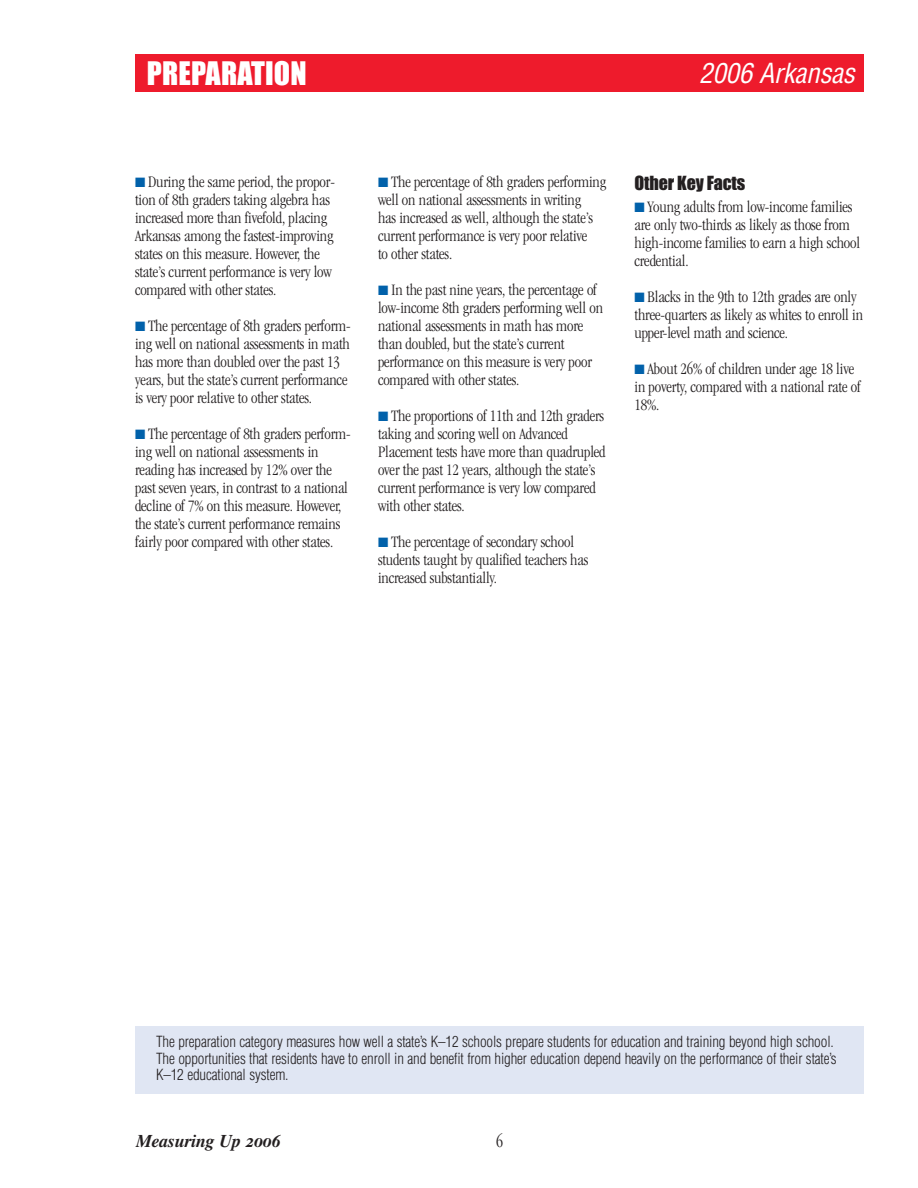
<style>
.page{position:relative;width:918px;height:1188px;background:#fff}
.page>*{position:absolute;margin:0;border:0;box-sizing:border-box;transform-origin:0 0}
.t1{font:30px "Impact";letter-spacing:.005em;color:#fff}
.t2{font:italic condensed 27px "Helvetica";letter-spacing:-.01em;color:#fff}
.t3{font:18px "Times Bold Italic Os F";letter-spacing:-.015em;color:#231f20}
.t4{font:18px "Impact";letter-spacing:-.01em;color:#231f20}
.t5{font:300 condensed 18px "Garamond";color:#231f20}
.t6{font:300 condensed 16.5px/18px "Garamond";letter-spacing:-.01em;color:#231f20}
.t7{font:300 condensed 15px/16.5px "Helvetica";letter-spacing:-.01em;color:#231f20}
.s1{color:#0161aa}
</style>
<div class="page">
<div style="left:135px;top:54px;width:729px;height:38px;background:#ee1b2c"></div>
<div style="left:135px;top:1026px;width:729px;height:68px;background:#e0e6f3"></div>
<h1 class="t1" style="left:147px;top:64px;width:161px">PREPARATION</h1>
<h2 class="t2" style="left:699px;top:63px;width:157px">2006 Arkansas</h2>
<p class="t6" style="left:135px;top:174px;width:201px"><span class="s1">■</span> During the same period, the propor&shy;tion of 8th graders taking algebra has increased more than fivefold, placing Arkansas among the fastest-improving states on this measure. However, the state’s current performance is very low compared with other states.</p>
<p class="t6" style="left:135px;top:318px;width:217px"><span class="s1">■</span> The percentage of 8th graders perform&shy;ing well on national assessments in math has more than doubled over the past 13 years, but the state’s current performance is very poor relative to other states.</p>
<p class="t6" style="left:135px;top:426px;width:217px"><span class="s1">■</span> The percentage of 8th graders perform&shy;ing well on national assessments in reading has increased by 12% over the past seven years, in contrast to a national decline of 7% on this measure. However, the state’s current performance remains fairly poor compared with other states.</p>
<p class="t6" style="left:378px;top:174px;width:230px"><span class="s1">■</span> The percentage of 8th graders performing well on national assessments in writing<br>has increased as well, although the state’s current performance is very poor relative<br>to other states.</p>
<p class="t6" style="left:378px;top:282px;width:227px"><span class="s1">■</span> In the past nine years, the percentage of low-income 8th graders performing well on national assessments in math has more than doubled, but the state’s current performance on this measure is very poor compared with other states.</p>
<p class="t6" style="left:378px;top:408px;width:229px"><span class="s1">■</span> The proportions of 11th and 12th graders taking and scoring well on Advanced Placement tests have more than quadrupled over the past 12 years, although the state’s current performance is very low compared with other states.</p>
<p class="t6" style="left:378px;top:534px;width:212px"><span class="s1">■</span> The percentage of secondary school students taught by qualified teachers has increased substantially.</p>
<p class="t4" style="left:634px;top:177px;width:112px">Other Key Facts</p>
<p class="t6" style="left:634px;top:199px;width:227px"><span class="s1">■</span> Young adults from low-income families are only two-thirds as likely as those from high-income families to earn a high school credential.</p>
<p class="t6" style="left:634px;top:289px;width:230px"><span class="s1">■</span> Blacks in the 9th to 12th grades are only three-quarters as likely as whites to enroll in upper-level math and science.</p>
<p class="t6" style="left:634px;top:361px;width:228px"><span class="s1">■</span> About 26% of children under age 18 live in poverty, compared with a national rate of<br>18%.</p>
<p class="t7" style="left:156px;top:1035px;width:682px">The preparation category measures how well a state’s K–12 schools prepare students for education and training beyond high school.<br>The opportunities that residents have to enroll in and benefit from higher education depend heavily on the performance of their state’s<br>K–12 educational system.</p>
<p class="t3" style="left:136px;top:1134px;width:146px">Measuring Up 2006</p>
<p class="t5" style="left:496px;top:1134px;width:9px">6</p>
</div>
